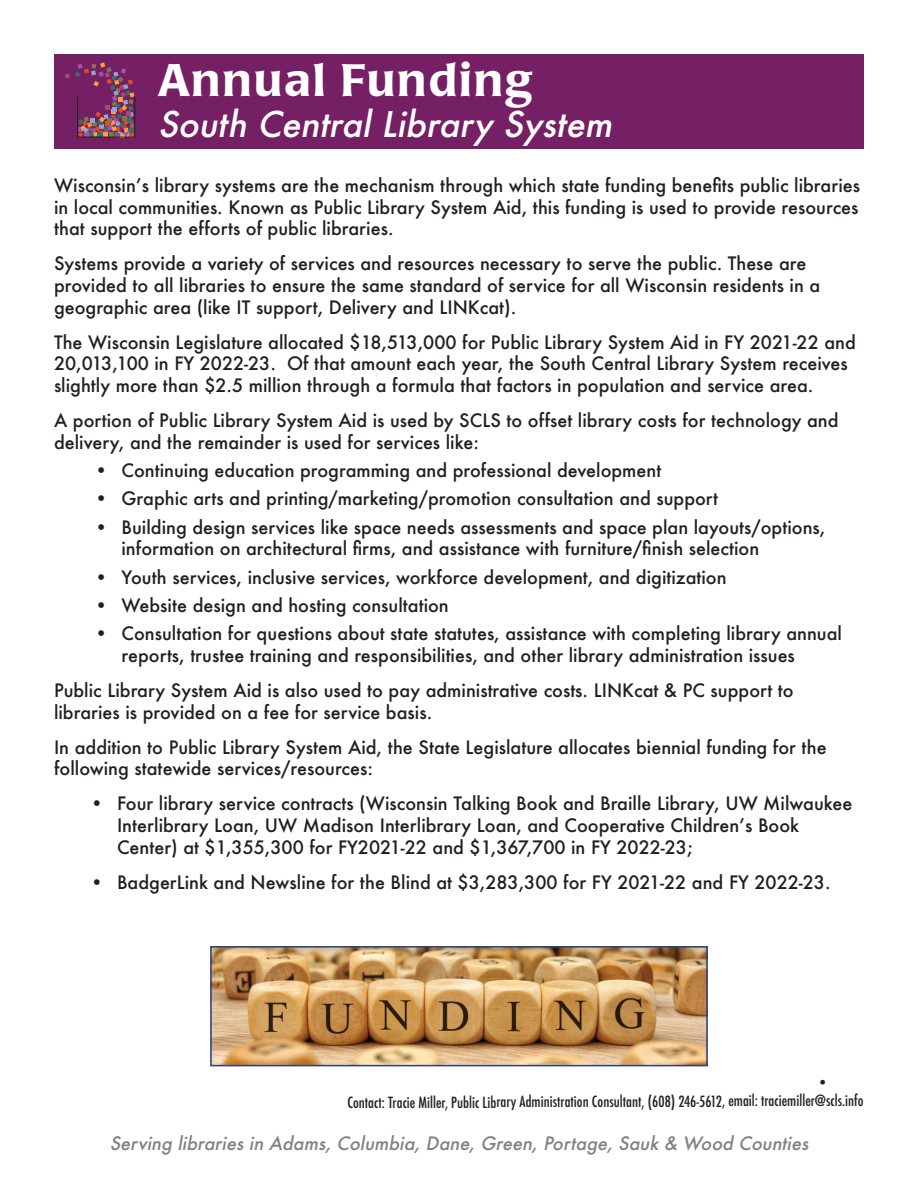
<style>
.page{position:relative;width:918px;height:1188px;background:#fff}
.page>*{position:absolute;margin:0;border:0;box-sizing:border-box;transform-origin:0 0}
.t1{font:500 45px "Poppl Laudatio";letter-spacing:.04em;color:#fff;scale:1.05 1}
.t2{font:italic 500 34.5px "Futura";color:#fff}
.t3{font:500 18px/21.6px "Futura";color:#231f20}
.t4{font:italic 500 18px "Futura";color:#808285}
.t5{font:500 condensed 15px/18.9px "Futura";letter-spacing:-.005em;color:#231f20}
</style>
<div class="page">
<div style="left:54px;top:54px;width:810px;height:94px;background:#752065"></div>
<svg style="left:65px;top:63px;width:71px;height:75px"></svg>
<img style="left:213px;top:949px;width:492px;height:114px">
<div style="left:210px;top:946px;width:498px;height:120px;border:2px solid #253f8e"></div>
<h1 class="t1" style="left:158px;top:54px;width:359px">Annual Funding</h1>
<h2 class="t2" style="left:158px;top:101px;width:464px">South Central Library System</h2>
<p class="t3" style="left:54px;top:174px;width:808px;text-align:justify">Wisconsin’s library systems are the mechanism through which state funding benefits public libraries in local communities. Known as Public Library System Aid, this funding is used to provide resources that support the efforts of public libraries.</p>
<p class="t3" style="left:54px;top:253px;width:768px">Systems provide a variety of services and resources necessary to serve the public. These are provided to all libraries to ensure the same standard of service for all Wisconsin residents in a geographic area (like IT support, Delivery and LINKcat).</p>
<p class="t3" style="left:54px;top:331px;width:803px">The Wisconsin Legislature allocated $18,513,000 for Public Library System Aid in FY 2021-22 and<br>20,013,100 in FY 2022-23. Of that amount each year, the South Central Library System receives slightly more than $2.5 million through a formula that factors in population and service area.</p>
<p class="t3" style="left:54px;top:409px;width:786px">A portion of Public Library System Aid is used by SCLS to offset library costs for technology and delivery, and the remainder is used for services like:</p>
<p class="t3" style="left:94px;top:459px;width:568px">• Continuing education programming and professional development</p>
<p class="t3" style="left:94px;top:488px;width:625px">• Graphic arts and printing/marketing/promotion consultation and support</p>
<p class="t3" style="left:122px;top:516px;width:705px;text-indent:-27px">• Building design services like space needs assessments and space plan layouts/options, information on architectural firms, and assistance with furniture/finish selection</p>
<p class="t3" style="left:94px;top:566px;width:634px">• Youth services, inclusive services, workforce development, and digitization</p>
<p class="t3" style="left:94px;top:594px;width:356px">• Website design and hosting consultation</p>
<p class="t3" style="left:122px;top:623px;width:722px;text-indent:-27px">• Consultation for questions about state statutes, assistance with completing library annual reports, trustee training and responsibilities, and other library administration issues</p>
<p class="t3" style="left:54px;top:679px;width:741px">Public Library System Aid is also used to pay administrative costs. LINKcat &amp; PC support to libraries is provided on a fee for service basis.</p>
<p class="t3" style="left:54px;top:736px;width:774px">In addition to Public Library System Aid, the State Legislature allocates biennial funding for the following statewide services/resources:</p>
<p class="t3" style="left:117px;top:793px;width:737px;text-indent:-27px">• Four library service contracts (Wisconsin Talking Book and Braille Library, UW Milwaukee<br>Interlibrary Loan, UW Madison Interlibrary Loan, and Cooperative Children’s Book<br>Center) at $1,355,300 for FY2021-22 and $1,367,700 in FY 2022-23;</p>
<p class="t3" style="left:90px;top:871px;width:742px">• BadgerLink and Newsline for the Blind at $3,283,300 for FY 2021-22 and FY 2022-23.</p>
<p class="t5" style="left:347px;top:1073px;width:518px;text-indent:470px">•<br>Contact: Tracie Miller, Public Library Administration Consultant, (608) 246-5612, email: traciemiller@scls.info</p>
<p class="t4" style="left:110px;top:1131px;width:704px">Serving libraries in Adams, Columbia, Dane, Green, Portage, Sauk &amp; Wood Counties</p>
</div>
